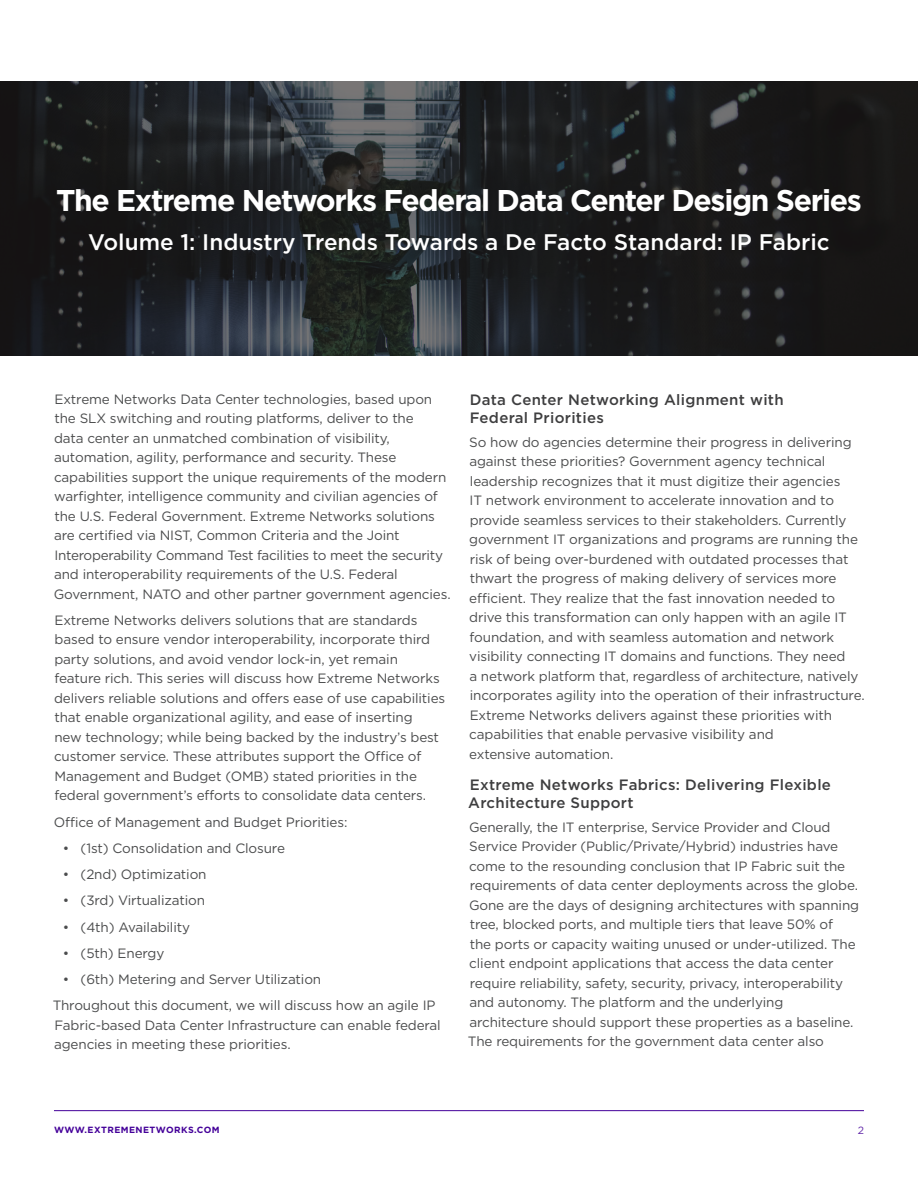
<style>
.page{position:relative;width:918px;height:1188px;background:#fff}
.page>*{position:absolute;margin:0;border:0;box-sizing:border-box;transform-origin:0 0}
.t1{font:700 30px "Gotham";letter-spacing:-.045em;color:#fff}
.t2{font:500 22.5px "Gotham";color:#fff}
.t3{font:500 15px/18px "Gotham";letter-spacing:.02em;color:#3e3e3f}
.Body{font:13.5px/19.5px "Gotham";letter-spacing:-.01em;color:#4b4c4d}
.t4{font:10.5px "Gotham";color:#6026a8}
.t5{font:700 9px "Gotham";letter-spacing:.05em;color:#409}
</style>
<div class="page">
<hr style="left:54px;top:1110px;width:810px;height:1px;background:#409">
<svg style="left:0;top:81px;width:918px;height:275px;background:#202224"></svg>
<h1 class="t1" style="left:56px;top:180px;width:807px">The Extreme Networks Federal Data Center Design Series</h1>
<h2 class="t2" style="left:88px;top:227px;width:743px">Volume 1: Industry Trends Towards a De Facto Standard: IP Fabric</h2>
<p class="Body" style="left:54px;top:389px;width:398px">Extreme Networks Data Center technologies, based upon the SLX switching and routing platforms, deliver to the<br>data center an unmatched combination of visibility, automation, agility, performance and security. These capabilities support the unique requirements of the modern warfighter, intelligence community and civilian agencies of the U.S. Federal Government. Extreme Networks solutions are certified via NIST, Common Criteria and the Joint Interoperability Command Test facilities to meet the security and interoperability requirements of the U.S. Federal Government, NATO and other partner government agencies.</p>
<p class="Body" style="left:54px;top:610px;width:393px">Extreme Networks delivers solutions that are standards based to ensure vendor interoperability, incorporate third party solutions, and avoid vendor lock-in, yet remain feature rich. This series will discuss how Extreme Networks delivers reliable solutions and offers ease of use capabilities that enable organizational agility, and ease of inserting<br>new technology; while being backed by the industry’s best customer service. These attributes support the Office of Management and Budget (OMB) stated priorities in the federal government’s efforts to consolidate data centers.</p>
<p class="Body" style="left:54px;top:812px;width:295px">Office of Management and Budget Priorities:</p>
<p class="Body" style="left:63px;top:838px;width:224px">• (1st) Consolidation and Closure</p>
<p class="Body" style="left:63px;top:864px;width:145px">• (2nd) Optimization</p>
<p class="Body" style="left:63px;top:891px;width:144px">• (3rd) Virtualization</p>
<p class="Body" style="left:63px;top:917px;width:129px">• (4th) Availability</p>
<p class="Body" style="left:63px;top:943px;width:103px">• (5th) Energy</p>
<p class="Body" style="left:63px;top:969px;width:260px">• (6th) Metering and Server Utilization</p>
<p class="Body" style="left:53px;top:996px;width:390px">Throughout this document, we will discuss how an agile IP<br>Fabric-based Data Center Infrastructure can enable federal agencies in meeting these priorities.</p>
<h3 class="t3" style="left:470px;top:390px;width:315px">Data Center Networking Alignment with<br>Federal Priorities</h3>
<p class="Body" style="left:469px;top:432px;width:397px">So how do agencies determine their progress in delivering against these priorities? Government agency technical leadership recognizes that it must digitize their agencies<br>IT network environment to accelerate innovation and to provide seamless services to their stakeholders. Currently government IT organizations and programs are running the risk of being over-burdened with outdated processes that thwart the progress of making delivery of services more efficient. They realize that the fast innovation needed to drive this transformation can only happen with an agile IT foundation, and with seamless automation and network visibility connecting IT domains and functions. They need<br>a network platform that, regardless of architecture, natively incorporates agility into the operation of their infrastructure.<br>Extreme Networks delivers against these priorities with capabilities that enable pervasive visibility and<br>extensive automation.</p>
<h3 class="t3" style="left:468px;top:776px;width:364px">Extreme Networks Fabrics: Delivering Flexible<br>Architecture Support</h3>
<p class="Body" style="left:468px;top:817px;width:393px">Generally, the IT enterprise, Service Provider and Cloud Service Provider (Public/Private/Hybrid) industries have come to the resounding conclusion that IP Fabric suit the requirements of data center deployments across the globe.<br>Gone are the days of designing architectures with spanning tree, blocked ports, and multiple tiers that leave 50% of<br>the ports or capacity waiting unused or under-utilized. The client endpoint applications that access the data center require reliability, safety, security, privacy, interoperability and autonomy. The platform and the underlying architecture should support these properties as a baseline.<br>The requirements for the government data center also</p>
<p class="t5" style="left:54px;top:1124px;width:167px">WWW.EXTREMENETWORKS.COM</p>
<p class="t4" style="left:858px;top:1124px;width:8px">2</p>
</div>
